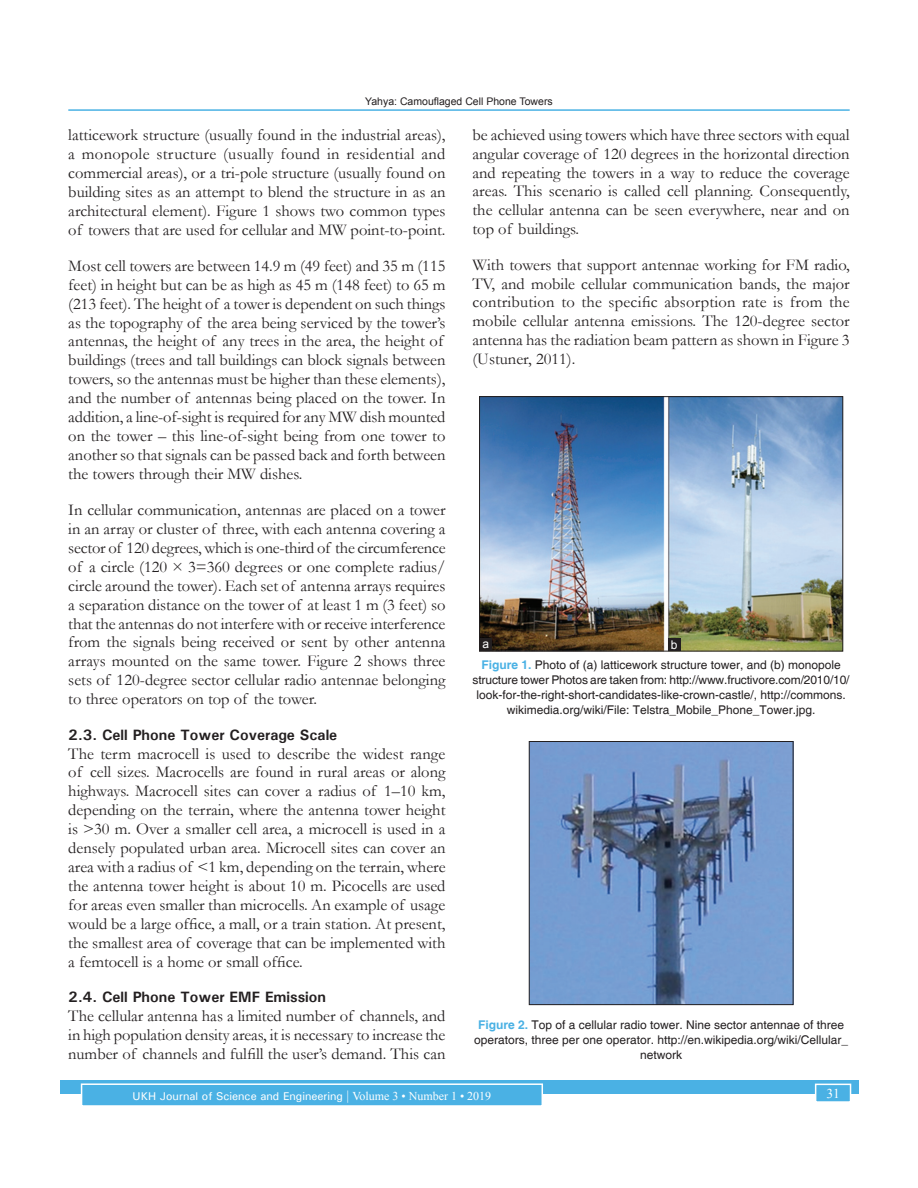
<style>
.page{position:relative;width:918px;height:1188px;background:#fff}
.page>*{position:absolute;margin:0;border:0;box-sizing:border-box;transform-origin:0 0}
.TX{font:16.5px/18.9px "Garamond";color:#231f20;text-align:justify}
.t1{font:700 15px "Univers";color:#231f20}
.Folio{font:13.5px "Times New Roman";color:#fff}
.FGC{font:12px/15px "Helvetica";color:#231f20;text-align:center}
.LABEL{font:12px "Arial";color:#fff}
.t2{font:500 11.25px "Univers";color:#fff}
.t3{font:10.5px "Arial";color:#231f20}
.s1{font-weight:700;color:#4ab1e4}
.s2{font-family:"Times New Roman";font-weight:400;font-size:13.5px}
.s3{font-family:"Times New Roman";font-weight:400;font-size:12px}
</style>
<div class="page">
<hr style="left:68px;top:109px;width:782px;height:2px;background:#4ab1e4">
<div style="left:60px;top:1080px;width:798px;height:13px;background:#4ab1e4"></div>
<div style="left:82px;top:1084px;width:460px;height:22px;background:#4ab1e4"></div>
<div style="left:81px;top:1083px;width:462px;height:24px;border:2px solid #fff"></div>
<div style="left:816px;top:1084px;width:35px;height:18px;background:#4ab1e4"></div>
<div style="left:815px;top:1084px;width:36px;height:19px;border:2px solid #fff"></div>
<img style="left:531px;top:743px;width:260px;height:260px">
<div style="left:529px;top:741px;width:264px;height:264px;border:1px solid #231f20"></div>
<img style="left:481px;top:398px;width:360px;height:251px">
<div style="left:479px;top:396px;width:364px;height:255px;border:1px solid #231f20"></div>
<div style="left:668px;top:639px;width:13px;height:12px;background:#231f20"></div>
<div style="left:479px;top:639px;width:13px;height:12px;background:#231f20"></div>
<p class="t3" style="left:365px;top:94px;width:189px">Yahya: Camouflaged Cell Phone Towers</p>
<p class="TX" style="left:68px;top:125px;width:379px">latticework structure (usually found in the industrial areas), a monopole structure (usually found in residential and commercial areas), or a tri-pole structure (usually found on building sites as an attempt to blend the structure in as an architectural element). Figure 1 shows two common types of towers that are used for cellular and MW point-to-point.</p>
<p class="TX" style="left:68px;top:256px;width:379px;text-align:left">Most cell towers are between 14.9 m (49 feet) and 35 m (115 feet) in height but can be as high as 45 m (148 feet) to 65 m (213 feet). The height of a tower is dependent on such things as the topography of the area being serviced by the tower’s antennas, the height of any trees in the area, the height of buildings (trees and tall buildings can block signals between towers, so the antennas must be higher than these elements), and the number of antennas being placed on the tower. In addition, a line-of-sight is required for any MW dish mounted on the tower – this line-of-sight being from one tower to another so that signals can be passed back and forth between the towers through their MW dishes.</p>
<p class="TX" style="left:68px;top:500px;width:379px">In cellular communication, antennas are placed on a tower in an array or cluster of three, with each antenna covering a sector of 120 degrees, which is one-third of the circumference of a circle (120 × 3=360 degrees or one complete radius/ circle around the tower). Each set of antenna arrays requires a separation distance on the tower of at least 1 m (3 feet) so that the antennas do not interfere with or receive interference from the signals being received or sent by other antenna arrays mounted on the same tower. Figure 2 shows three sets of 120-degree sector cellular radio antennae belonging to three operators on top of the tower.</p>
<h2 class="t1" style="left:68px;top:725px;width:270px">2.3. Cell Phone Tower Coverage Scale</h2>
<p class="TX" style="left:68px;top:743px;width:379px">The term macrocell is used to describe the widest range of cell sizes. Macrocells are found in rural areas or along highways. Macrocell sites can cover a radius of 1–10 km, depending on the terrain, where the antenna tower height is &gt;30 m. Over a smaller cell area, a microcell is used in a densely populated urban area. Microcell sites can cover an area with a radius of &lt;1 km, depending on the terrain, where the antenna tower height is about 10 m. Picocells are used for areas even smaller than microcells. An example of usage would be a large office, a mall, or a train station. At present, the smallest area of coverage that can be implemented with a femtocell is a home or small office.</p>
<h2 class="t1" style="left:68px;top:987px;width:259px">2.4. Cell Phone Tower EMF Emission</h2>
<p class="TX" style="left:68px;top:1006px;width:379px">The cellular antenna has a limited number of channels, and in high population density areas, it is necessary to increase the number of channels and fulfill the user’s demand. This can</p>
<p class="TX" style="left:473px;top:125px;width:379px">be achieved using towers which have three sectors with equal angular coverage of 120 degrees in the horizontal direction and repeating the towers in a way to reduce the coverage areas. This scenario is called cell planning. Consequently, the cellular antenna can be seen everywhere, near and on top of buildings.</p>
<p class="TX" style="left:473px;top:255px;width:379px">With towers that support antennae working for FM radio, TV, and mobile cellular communication bands, the major contribution to the specific absorption rate is from the mobile cellular antenna emissions. The 120-degree sector antenna has the radiation beam pattern as shown in Figure 3 (Ustuner, 2011).</p>
<p class="LABEL" style="left:482px;top:636px;width:8px">a</p>
<p class="LABEL" style="left:671px;top:637px;width:8px">b</p>
<p class="FGC" style="left:473px;top:658px;width:379px"><span class="s1">Figure 1.</span> Photo of (a) latticework structure tower, and (b) monopole structure tower Photos are taken from: http://www.fructivore.com/2010/10/ look-for-the-right-short-candidates-like-crown-castle/, http://commons. wikimedia.org/wiki/File: Telstra_Mobile_Phone_Tower.jpg.</p>
<p class="FGC" style="left:474px;top:1018px;width:376px"><span class="s1">Figure 2.</span> Top of a cellular radio tower. Nine sector antennae of three operators, three per one operator. http://en.wikipedia.org/wiki/Cellular_ network</p>
<p class="t2" style="left:133px;top:1089px;width:360px">UKH Journal of Science and Engineering <span class="s2">|</span> <span class="s3">Volume 3 • Number 1 • 2019</span></p>
<p class="Folio" style="left:826px;top:1084px;width:15px">31</p>
</div>
